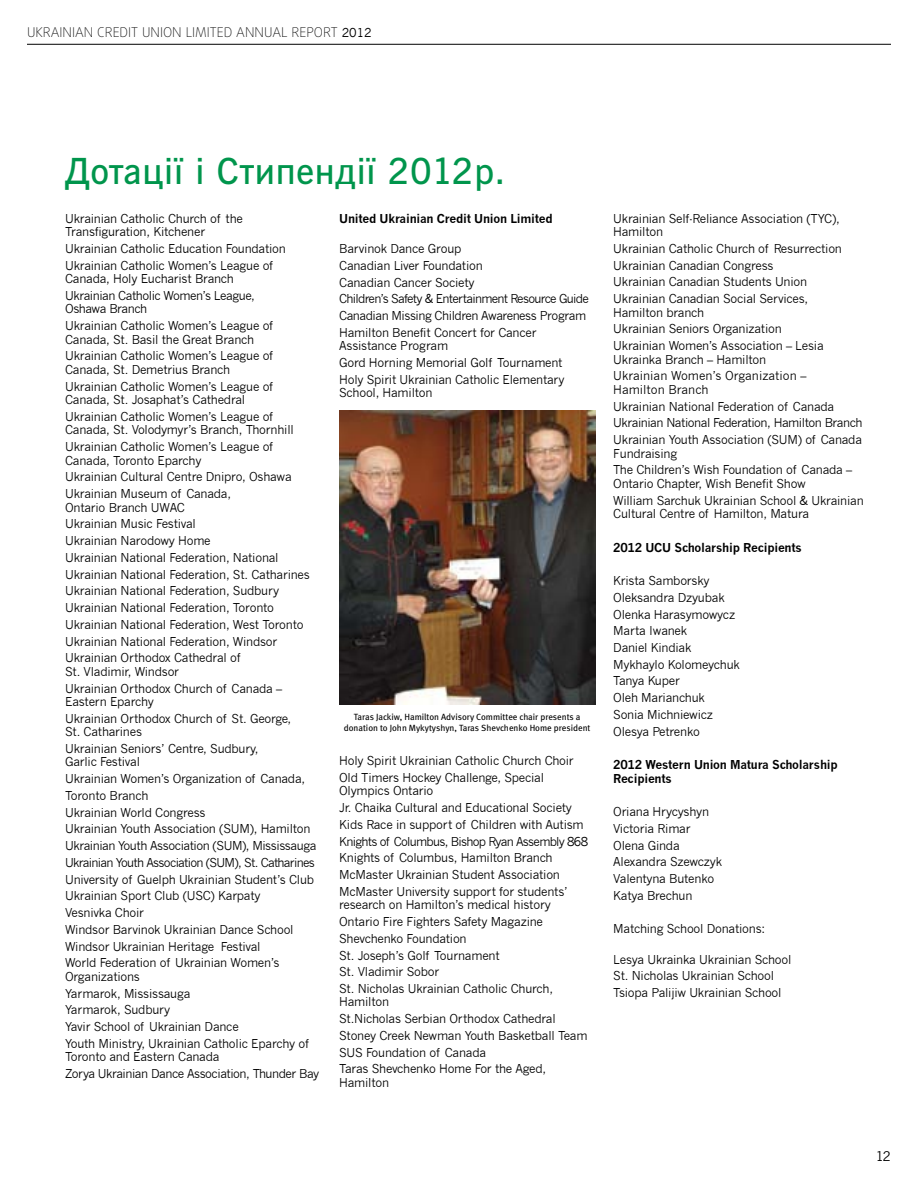
<style>
.page{position:relative;width:918px;height:1188px;background:#fff}
.page>*{position:absolute;margin:0;border:0;box-sizing:border-box;transform-origin:0 0}
.t1{font:36px "News Gothic C Dm BT";letter-spacing:.02em;color:#00954c}
.t2{font:100 13.5px "Daxline Pro";color:#000}
.t3{font:13.5px "News Gothic CBT";color:#000}
.t4{font:12px/16.8px "News Gothic";letter-spacing:-.02em;color:#000}
.t5{font:12px/16.8px "News Gothic";letter-spacing:-.04em;color:#000}
.t6{font:700 12px/13.5px "News Gothic";letter-spacing:-.02em;color:#000}
.t7{font:9px/10.8px "Meta Book Cyr LF";color:#000;text-align:center}
.s1{font-family:"News Gothic";font-weight:400;font-size:12px}
</style>
<div class="page">
<hr style="left:27px;top:44px;width:864px;height:1px;background:#000">
<img style="left:339px;top:410px;width:256px;height:295px">
<p class="t2" style="left:27px;top:24px;width:346px">UKRAINIAN CREDIT UNION LIMITED ANNUAL REPORT <span class="s1">2012</span></p>
<h1 class="t1" style="left:65px;top:149px;width:442px">Дотації і стипендії 2012p.</h1>
<p class="t4" style="left:65px;top:212px;width:179px;line-height:13.5px">Ukrainian Catholic Church of the<br>Transfiguration, Kitchener</p>
<p class="t4" style="left:65px;top:240px;width:222px">Ukrainian Catholic Education Foundation<br>Ukrainian Catholic Women’s League of</p>
<p class="t5" style="left:65px;top:270px;width:191px">Canada, Holy Eucharist Branch<br>Ukrainian Catholic Women’s League,</p>
<p class="t4" style="left:65px;top:301px;width:209px">Oshawa Branch<br>Ukrainian Catholic Women’s League of</p>
<p class="t4" style="left:65px;top:331px;width:209px">Canada, St. Basil the Great Branch<br>Ukrainian Catholic Women’s League of</p>
<p class="t4" style="left:65px;top:361px;width:209px">Canada, St. Demetrius Branch<br>Ukrainian Catholic Women’s League of</p>
<p class="t4" style="left:65px;top:391px;width:209px">Canada, St. Josaphat’s Cathedral<br>Ukrainian Catholic Women’s League of</p>
<p class="t4" style="left:65px;top:422px;width:230px">Canada, St. Volodymyr’s Branch, Thornhill<br>Ukrainian Catholic Women’s League of</p>
<p class="t4" style="left:65px;top:452px;width:228px">Canada, Toronto Eparchy<br>Ukrainian Cultural Centre Dnipro, Oshawa<br>Ukrainian Museum of Canada,</p>
<p class="t4" style="left:65px;top:499px;width:246px">Ontario Branch UWAC<br>Ukrainian Music Festival<br>Ukrainian Narodowy Home<br>Ukrainian National Federation, National Ukrainian National Federation, St. Catharines Ukrainian National Federation, Sudbury Ukrainian National Federation, Toronto Ukrainian National Federation, West Toronto Ukrainian National Federation, Windsor Ukrainian Orthodox Cathedral of</p>
<p class="t4" style="left:65px;top:663px;width:218px">St. Vladimir, Windsor<br>Ukrainian Orthodox Church of Canada –</p>
<p class="t4" style="left:65px;top:693px;width:228px">Eastern Eparchy<br>Ukrainian Orthodox Church of St. George,</p>
<p class="t4" style="left:65px;top:724px;width:195px">St. Catharines<br>Ukrainian Seniors’ Centre, Sudbury,</p>
<p class="t4" style="left:65px;top:754px;width:253px">Garlic Festival<br>Ukrainian Women’s Organization of Canada, Toronto Branch<br>Ukrainian World Congress<br>Ukrainian Youth Association (SUM), Hamilton Ukrainian Youth Association (SUM), Mississauga Ukrainian Youth Association (SUM), St. Catharines University of Guelph Ukrainian Student’s Club Ukrainian Sport Club (USC) Karpaty<br>Vesnivka Choir<br>Windsor Barvinok Ukrainian Dance School Windsor Ukrainian Heritage Festival<br>World Federation of Ukrainian Women’s</p>
<p class="t4" style="left:65px;top:968px;width:245px">Organizations<br>Yarmarok, Mississauga<br>Yarmarok, Sudbury<br>Yavir School of Ukrainian Dance<br>Youth Ministry, Ukrainian Catholic Eparchy of</p>
<p class="t5" style="left:65px;top:1049px;width:256px">Toronto and Eastern Canada<br>Zorya Ukrainian Dance Association, Thunder Bay</p>
<p class="t6" style="left:339px;top:212px;width:215px">United Ukrainian Credit Union Limited</p>
<p class="t4" style="left:339px;top:240px;width:251px">Barvinok Dance Group<br>Canadian Liver Foundation<br>Canadian Cancer Society<br>Children’s Safety &amp; Entertainment Resource Guide Canadian Missing Children Awareness Program Hamilton Benefit Concert for Cancer</p>
<p class="t4" style="left:339px;top:338px;width:227px">Assistance Program<br>Gord Horning Memorial Golf Tournament<br>Holy Spirit Ukrainian Catholic Elementary</p>
<p class="t4" style="left:339px;top:385px;width:95px">School, Hamilton</p>
<p class="t7" style="left:344px;top:711px;width:248px">Taras Jackiw, Hamilton Advisory Committee chair presents a donation to John Mykytyshyn, Taras Shevchenko Home president</p>
<p class="t4" style="left:339px;top:752px;width:236px">Holy Spirit Ukrainian Catholic Church Choir<br>Old Timers Hockey Challenge, Special</p>
<p class="t4" style="left:339px;top:783px;width:250px">Olympics Ontario<br>Jr. Chaika Cultural and Educational Society Kids Race in support of Children with Autism Knights of Columbus, Bishop Ryan Assembly 868<br>Knights of Columbus, Hamilton Branch McMaster Ukrainian Student Association McMaster University support for students’</p>
<p class="t4" style="left:339px;top:897px;width:215px">research on Hamilton’s medical history<br>Ontario Fire Fighters Safety Magazine<br>Shevchenko Foundation<br>St. Joseph’s Golf Tournament<br>St. Vladimir Sobor<br>St. Nicholas Ukrainian Catholic Church,</p>
<p class="t4" style="left:339px;top:994px;width:250px">Hamilton<br>St.Nicholas Serbian Orthodox Cathedral<br>Stoney Creek Newman Youth Basketball Team<br>SUS Foundation of Canada<br>Taras Shevchenko Home For the Aged,</p>
<p class="t4" style="left:339px;top:1074px;width:51px">Hamilton</p>
<p class="t4" style="left:613px;top:212px;width:228px;line-height:13.5px">Ukrainian Self-Reliance Association (TYC),<br>Hamilton</p>
<p class="t4" style="left:613px;top:240px;width:230px">Ukrainian Catholic Church of Resurrection Ukrainian Canadian Congress<br>Ukrainian Canadian Students Union Ukrainian Canadian Social Services,</p>
<p class="t4" style="left:613px;top:304px;width:212px">Hamilton branch<br>Ukrainian Seniors Organization<br>Ukrainian Women’s Association – Lesia</p>
<p class="t4" style="left:613px;top:351px;width:195px">Ukrainka Branch – Hamilton<br>Ukrainian Women’s Organization –</p>
<p class="t4" style="left:613px;top:381px;width:251px">Hamilton Branch<br>Ukrainian National Federation of Canada Ukrainian National Federation, Hamilton Branch Ukrainian Youth Association (SUM) of Canada</p>
<p class="t4" style="left:613px;top:445px;width:240px">Fundraising<br>The Children’s Wish Foundation of Canada –</p>
<p class="t4" style="left:613px;top:475px;width:252px">Ontario Chapter, Wish Benefit Show<br>William Sarchuk Ukrainian School &amp; Ukrainian</p>
<p class="t4" style="left:613px;top:505px;width:197px">Cultural Centre of Hamilton, Matura</p>
<p class="t6" style="left:613px;top:540px;width:190px">2012 UCU Scholarship Recipients</p>
<p class="t4" style="left:613px;top:572px;width:128px">Krista Samborsky<br>Oleksandra Dzyubak<br>Olenka Harasymowycz<br>Marta Iwanek<br>Daniel Kindiak<br>Mykhaylo Kolomeychuk<br>Tanya Kuper<br>Oleh Marianchuk<br>Sonia Michniewicz<br>Olesya Petrenko</p>
<p class="t6" style="left:613px;top:758px;width:226px">2012 Western Union Matura Scholarship<br>Recipients</p>
<p class="t4" style="left:613px;top:803px;width:110px">Oriana Hrycyshyn<br>Victoria Rimar<br>Olena Ginda<br>Alexandra Szewczyk<br>Valentyna Butenko<br>Katya Brechun</p>
<p class="t4" style="left:613px;top:921px;width:153px">Matching School Donations:</p>
<p class="t4" style="left:613px;top:951px;width:180px">Lesya Ukrainka Ukrainian School<br>St. Nicholas Ukrainian School<br>Tsiopa Palijiw Ukrainian School</p>
<p class="t3" style="left:876px;top:1148px;width:17px">12</p>
</div>
